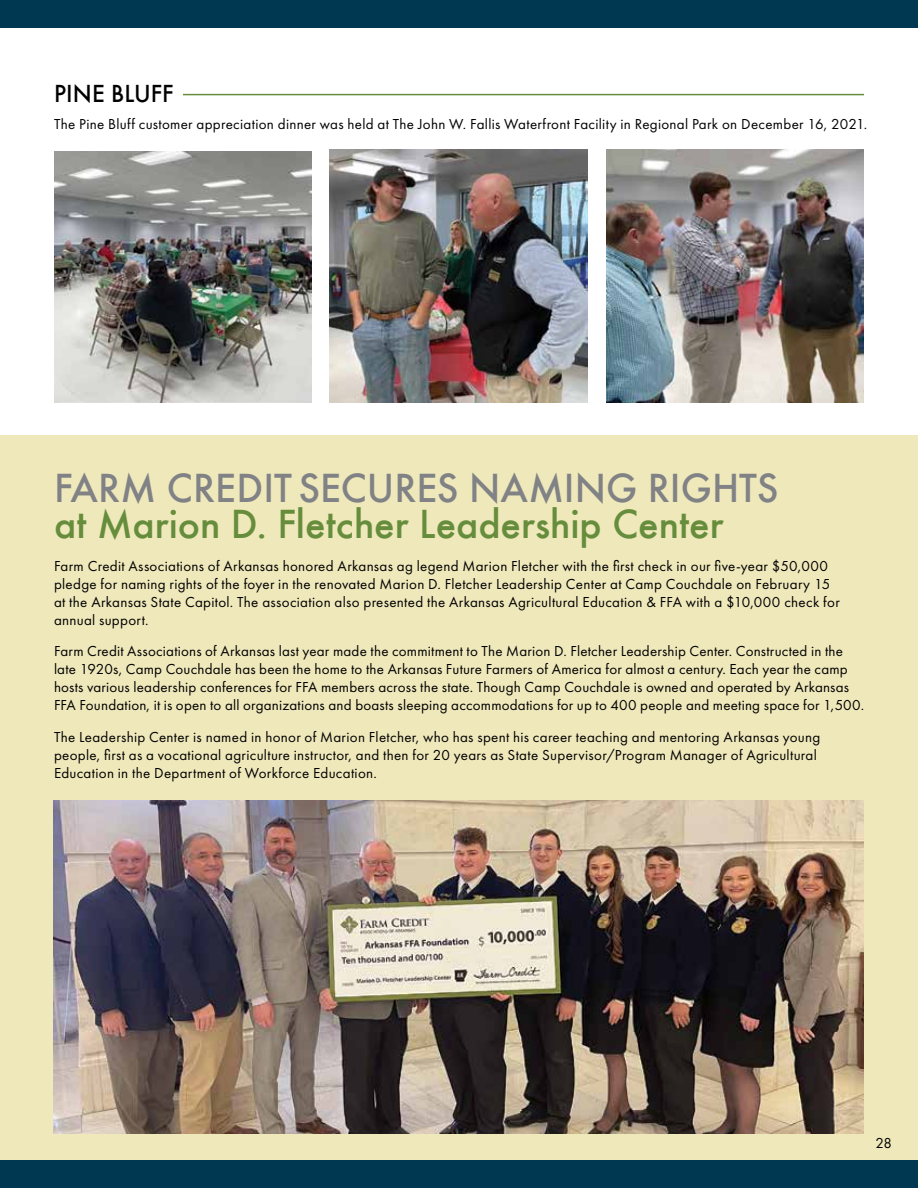
<style>
.page{position:relative;width:918px;height:1188px;background:#fff}
.page>*{position:absolute;margin:0;border:0;box-sizing:border-box;transform-origin:0 0}
.t1{font:500 42px "Futura";color:#658d3c}
.t2{font:500 42px "Futura";color:#808285}
.t3{font:500 25.5px "Futura";color:#000}
.t4{font:15px/18px "Futura PT";letter-spacing:.02em;color:#000}
</style>
<div class="page">
<div style="left:0;top:1160px;width:918px;height:28px;background:#003852"></div>
<div style="left:0;top:0;width:918px;height:28px;background:#003852"></div>
<div style="left:0;top:436px;width:918px;height:724px;background:#efe8bb"></div>
<img style="left:54px;top:800px;width:810px;height:334px">
<hr style="left:183px;top:94px;width:681px;height:1px;background:#658d3c">
<img style="left:54px;top:152px;width:258px;height:251px">
<img style="left:329px;top:150px;width:258px;height:253px">
<img style="left:606px;top:150px;width:258px;height:253px">
<h2 class="t3" style="left:54px;top:79px;width:121px">PINE BLUFF</h2>
<p class="t4" style="left:54px;top:115px;width:815px">The Pine Bluff customer appreciation dinner was held at The John W. Fallis Waterfront Facility in Regional Park on December 16, 2021.</p>
<h1 class="t2" style="left:54px;top:463px;width:726px">FARM CREDIT SECURES NAMING RIGHTS</h1>
<h1 class="t1" style="left:54px;top:499px;width:671px">at Marion D. Fletcher Leadership Center</h1>
<p class="t4" style="left:54px;top:557px;width:787px">Farm Credit Associations of Arkansas honored Arkansas ag legend Marion Fletcher with the first check in our five-year $50,000 pledge for naming rights of the foyer in the renovated Marion D. Fletcher Leadership Center at Camp Couchdale on February 15 at the Arkansas State Capitol. The association also presented the Arkansas Agricultural Education &amp; FFA with a $10,000 check for annual support.</p>
<p class="t4" style="left:54px;top:642px;width:812px">Farm Credit Associations of Arkansas last year made the commitment to The Marion D. Fletcher Leadership Center. Constructed in the late 1920s, Camp Couchdale has been the home to the Arkansas Future Farmers of America for almost a century. Each year the camp hosts various leadership conferences for FFA members across the state. Though Camp Couchdale is owned and operated by Arkansas FFA Foundation, it is open to all organizations and boasts sleeping accommodations for up to 400 people and meeting space for 1,500.</p>
<p class="t4" style="left:54px;top:728px;width:768px">The Leadership Center is named in honor of Marion Fletcher, who has spent his career teaching and mentoring Arkansas young people, first as a vocational agriculture instructor, and then for 20 years as State Supervisor/Program Manager of Agricultural<br>Education in the Department of Workforce Education.</p>
<p class="t4" style="left:875px;top:1134px;width:18px">28</p>
</div>
